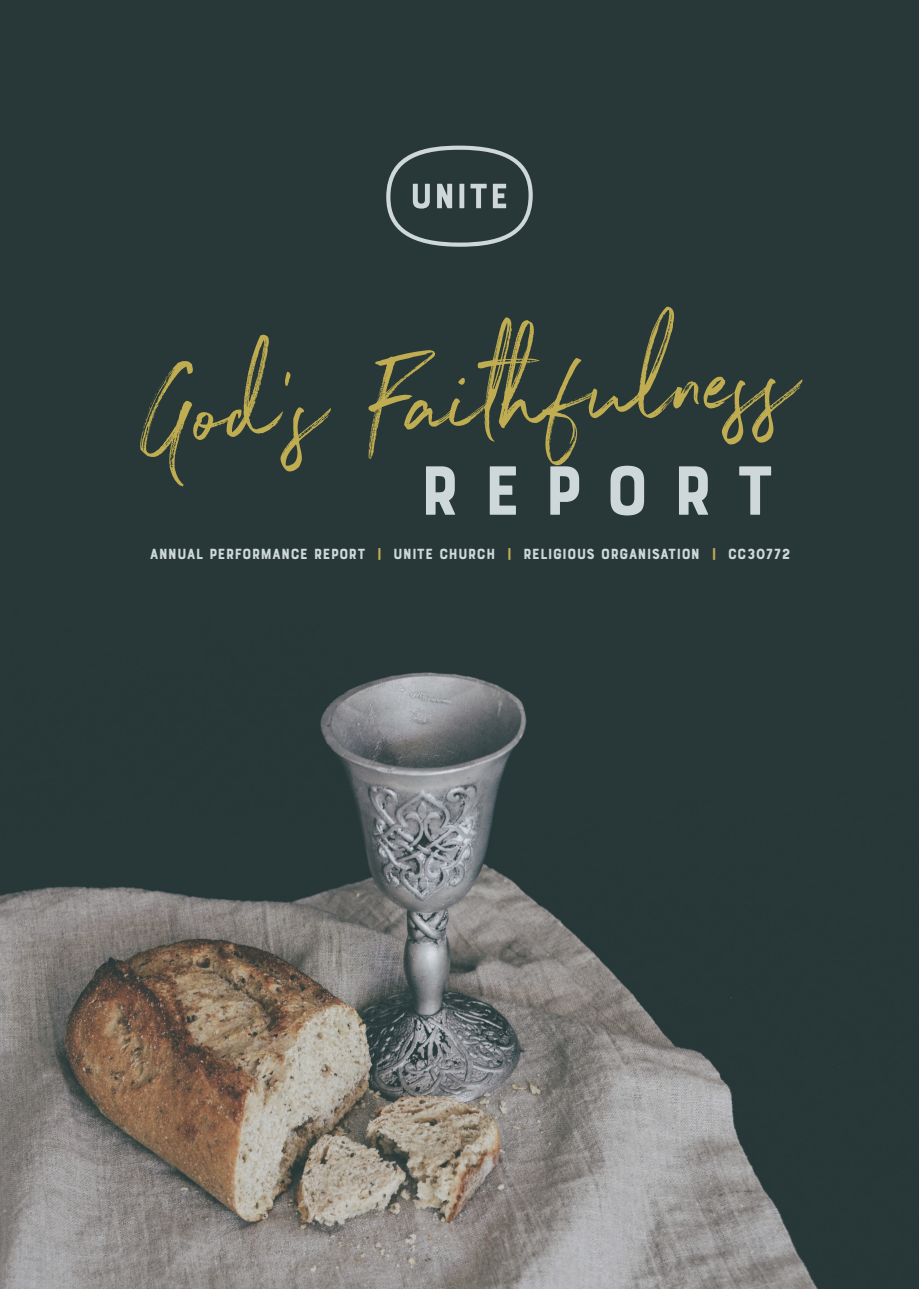
<style>
.page{position:relative;width:919px;height:1289px;background:#fff}
.page>*{position:absolute;margin:0;border:0;box-sizing:border-box;transform-origin:0 0}
.t1{font:126px "Northwell";color:#c0ad51}
.t2{font:73.35px "Bourton Base";letter-spacing:.3em;color:#ced8da}
.t3{font:15.45px "Bourton Base";color:#ced8da}
.s1{color:#c0ad51}
</style>
<div class="page">
<img style="left:0;top:0;width:918px;height:1288px">
<svg style="left:386px;top:146px;width:146px;height:101px;background:#465555"></svg>
<h1 class="t1" style="left:132px;top:324px;width:664px;rotate:-3deg">God’s Faithfulness</h1>
<h2 class="t2" style="left:419px;top:445px;width:357px">REPORT</h2>
<p class="t3" style="left:150px;top:544px;width:642px">ANNUAL PERFORMANCE REPORT <span class="s1">|</span> UNITE CHURCH <span class="s1">|</span> RELIGIOUS ORGANISATION <span class="s1">|</span> CC30772</p>
</div>
